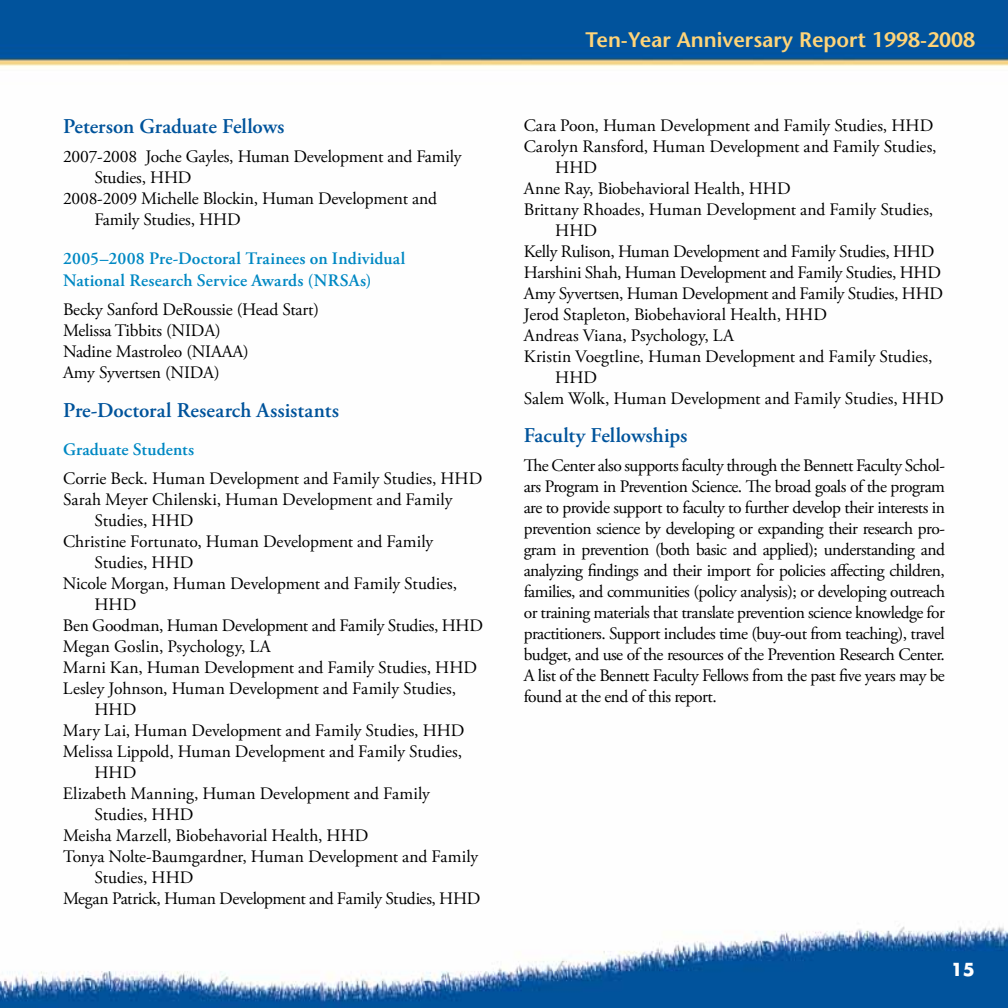
<style>
.page{position:relative;width:1008px;height:1008px;background:#fff}
.page>*{position:absolute;margin:0;border:0;box-sizing:border-box;transform-origin:0 0}
.t1{font:600 21px "Adobe Garamond Pro";color:#00539b}
.t2{font:600 21px "Stone Sans";color:#ffd478}
.t3{font:17.5px/21px "Adobe Garamond Pro";letter-spacing:-.01em;color:#000}
.t4{font:600 17.5px/22.8px "Adobe Garamond Pro";letter-spacing:.01em;color:#0088c3}
.t5{font:700 17.5px "Futura";color:#fff}
</style>
<div class="page">
<img style="left:0;top:0;width:1008px;height:1008px">
<p class="t1" style="left:63px;top:115px;width:223px">Peterson Graduate Fellows</p>
<p class="t3" style="left:63px;top:147px;width:400px">2007-2008 Joche Gayles, Human Development and Family</p>
<p class="t3" style="left:94px;top:168px;width:99px">Studies, HHD</p>
<p class="t3" style="left:63px;top:189px;width:376px">2008-2009 Michelle Blockin, Human Development and</p>
<p class="t3" style="left:95px;top:210px;width:148px">Family Studies, HHD</p>
<p class="t4" style="left:63px;top:247px;width:344px">2005–2008 Pre-Doctoral Trainees on Individual<br>National Research Service Awards (NRSAs)</p>
<p class="t3" style="left:63px;top:300px;width:258px">Becky Sanford DeRoussie (Head Start)<br>Melissa Tibbits (NIDA)<br>Nadine Mastroleo (NIAAA)<br>Amy Syvertsen (NIDA)</p>
<p class="t1" style="left:63px;top:398px;width:278px">Pre-Doctoral Research Assistants</p>
<p class="t4" style="left:63px;top:439px;width:133px">Graduate Students</p>
<p class="t3" style="left:63px;top:469px;width:421px">Corrie Beck. Human Development and Family Studies, HHD</p>
<p class="t3" style="left:63px;top:490px;width:391px">Sarah Meyer Chilenski, Human Development and Family</p>
<p class="t3" style="left:94px;top:511px;width:101px">Studies, HHD</p>
<p class="t3" style="left:63px;top:532px;width:372px">Christine Fortunato, Human Development and Family</p>
<p class="t3" style="left:94px;top:553px;width:101px">Studies, HHD</p>
<p class="t3" style="left:63px;top:574px;width:396px">Nicole Morgan, Human Development and Family Studies,</p>
<p class="t3" style="left:94px;top:595px;width:43px">HHD</p>
<p class="t3" style="left:63px;top:616px;width:422px">Ben Goodman, Human Development and Family Studies, HHD</p>
<p class="t3" style="left:63px;top:637px;width:209px">Megan Goslin, Psychology, LA</p>
<p class="t3" style="left:63px;top:658px;width:416px">Marni Kan, Human Development and Family Studies, HHD</p>
<p class="t3" style="left:63px;top:679px;width:395px">Lesley Johnson, Human Development and Family Studies,</p>
<p class="t3" style="left:94px;top:700px;width:43px">HHD</p>
<p class="t3" style="left:63px;top:721px;width:403px">Mary Lai, Human Development and Family Studies, HHD</p>
<p class="t3" style="left:63px;top:742px;width:401px">Melissa Lippold, Human Development and Family Studies,</p>
<p class="t3" style="left:94px;top:763px;width:43px">HHD</p>
<p class="t3" style="left:63px;top:784px;width:368px">Elizabeth Manning, Human Development and Family</p>
<p class="t3" style="left:95px;top:805px;width:101px">Studies, HHD</p>
<p class="t3" style="left:63px;top:826px;width:307px">Meisha Marzell, Biobehavorial Health, HHD</p>
<p class="t3" style="left:63px;top:847px;width:417px">Tonya Nolte-Baumgardner, Human Development and Family</p>
<p class="t3" style="left:95px;top:868px;width:101px">Studies, HHD</p>
<p class="t3" style="left:63px;top:889px;width:419px">Megan Patrick, Human Development and Family Studies, HHD</p>
<p class="t2" style="left:586px;top:27px;width:391px">Ten-Year Anniversary Report 1998-2008</p>
<p class="t3" style="left:524px;top:115px;width:411px">Cara Poon, Human Development and Family Studies, HHD</p>
<p class="t3" style="left:524px;top:136px;width:415px">Carolyn Ransford, Human Development and Family Studies,</p>
<p class="t3" style="left:555px;top:157px;width:43px">HHD</p>
<p class="t3" style="left:524px;top:178px;width:269px">Anne Ray, Biobehavioral Health, HHD</p>
<p class="t3" style="left:524px;top:199px;width:411px">Brittany Rhoades, Human Development and Family Studies,</p>
<p class="t3" style="left:555px;top:220px;width:43px">HHD</p>
<p class="t3" style="left:524px;top:241px;width:412px">Kelly Rulison, Human Development and Family Studies, HHD</p>
<p class="t3" style="left:524px;top:262px;width:419px">Harshini Shah, Human Development and Family Studies, HHD</p>
<p class="t3" style="left:524px;top:283px;width:421px">Amy Syvertsen, Human Development and Family Studies, HHD</p>
<p class="t3" style="left:524px;top:304px;width:305px">Jerod Stapleton, Biobehavioral Health, HHD</p>
<p class="t3" style="left:524px;top:325px;width:212px">Andreas Viana, Psychology, LA</p>
<p class="t3" style="left:524px;top:346px;width:410px">Kristin Voegtline, Human Development and Family Studies,</p>
<p class="t3" style="left:555px;top:367px;width:43px">HHD</p>
<p class="t3" style="left:524px;top:388px;width:422px">Salem Wolk, Human Development and Family Studies, HHD</p>
<p class="t1" style="left:524px;top:424px;width:165px">Faculty Fellowships</p>
<p class="t3" style="left:524px;top:456px;width:423px;text-align:justify">The Center also supports faculty through the Bennett Faculty Schol&shy;ars Program in Prevention Science. The broad goals of the program are to provide support to faculty to further develop their interests in prevention science by developing or expanding their research pro&shy;gram in prevention (both basic and applied); understanding and analyzing findings and their import for policies affecting children, families, and communities (policy analysis); or developing outreach or training materials that translate prevention science knowledge for practitioners. Support includes time (buy-out from teaching), travel budget, and use of the resources of the Prevention Research Center.<br>A list of the Bennett Faculty Fellows from the past five years may be found at the end of this report.</p>
<p class="t5" style="left:951px;top:958px;width:26px">15</p>
</div>
